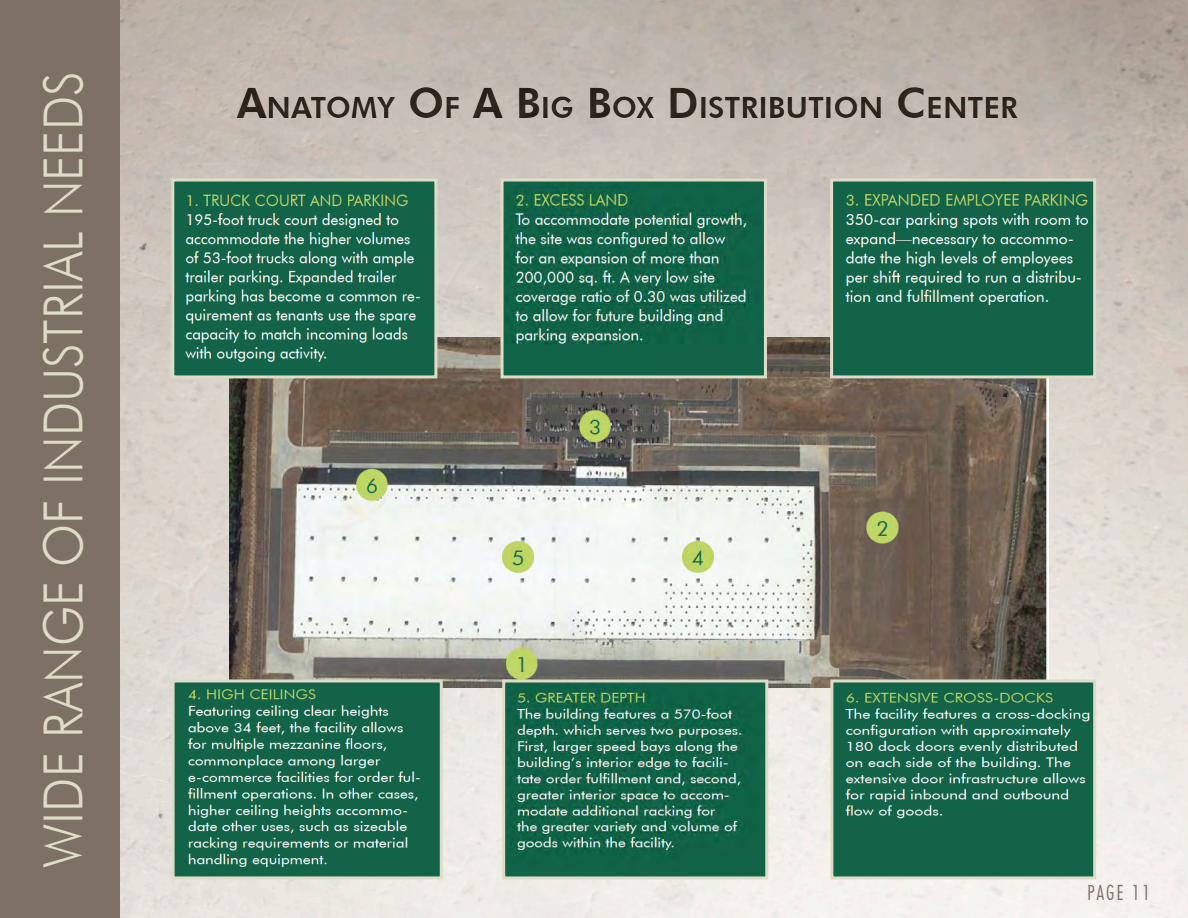
<style>
.page{position:relative;width:1188px;height:918px;background:#fff}
.page>*{position:absolute;margin:0;border:0;box-sizing:border-box;transform-origin:0 0}
.t1{font:300 54px "Futura BT";color:#dedcc7;scale:.91 1}
.t2{font:800 29.4px "Futura BT";color:#312a22}
.t3{font:300 condensed 21px "Futura BT";letter-spacing:.1em;color:#7d7165}
.s1{font-size:42px}
</style>
<div class="page">
<img style="left:119px;top:0;width:1069px;height:918px">
<img style="left:230px;top:338px;width:818px;height:350px">
<img style="left:175px;top:182px;width:258px;height:192px">
<div style="left:171px;top:178px;width:266px;height:200px;border:3px solid #dedcc7"></div>
<img style="left:505px;top:182px;width:258px;height:192px">
<div style="left:501px;top:178px;width:266px;height:200px;border:3px solid #dedcc7"></div>
<img style="left:834px;top:182px;width:258px;height:192px">
<div style="left:830px;top:178px;width:266px;height:200px;border:3px solid #dedcc7"></div>
<img style="left:176px;top:684px;width:263px;height:191px">
<div style="left:172px;top:680px;width:271px;height:199px;border:3px solid #dedcc7"></div>
<img style="left:506px;top:684px;width:258px;height:191px">
<div style="left:502px;top:680px;width:266px;height:199px;border:3px solid #dedcc7"></div>
<img style="left:834px;top:684px;width:258px;height:191px">
<div style="left:830px;top:680px;width:266px;height:199px;border:3px solid #dedcc7"></div>
<div style="left:229px;top:78px;width:803px;height:52px;background:#231f20;opacity:.5"></div>
<div style="left:0;top:0;width:119px;height:918px;background:#7d7165"></div>
<p class="t1" style="left:31px;top:868px;width:876px;rotate:-90deg">WIDE RANGE OF INDUSTRIAL NEEDS</p>
<p class="t2" style="left:237px;top:90px;width:783px"><span class="s1">A</span>NATOMY <span class="s1">O</span>F <span class="s1">A B</span>IG <span class="s1">B</span>OX <span class="s1">D</span>ISTRIBUTION <span class="s1">C</span>ENTER</p>
<p class="t3" style="left:1087px;top:880px;width:65px">PAGE 11</p>
</div>
